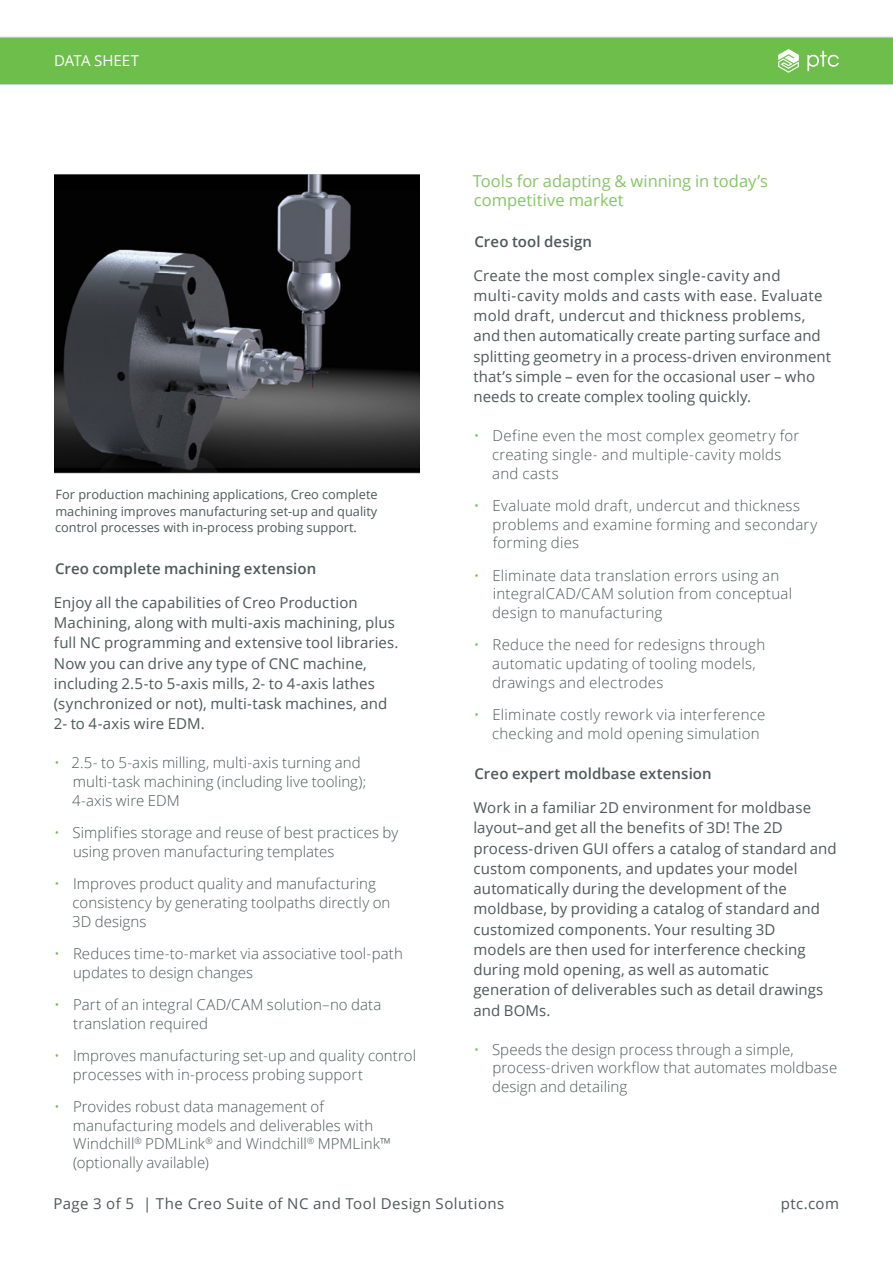
<style>
.page{position:relative;width:893px;height:1263px;background:#fff}
.page>*{position:absolute;margin:0;border:0;box-sizing:border-box;transform-origin:0 0}
.t1{font:16.5px/19.5px "Open Sans";color:#85c664}
.t2{font:300 15px/18.8px "Open Sans";letter-spacing:.01em;color:#4e585a}
.t3{font:15px/20.2px "Open Sans";letter-spacing:.005em;color:#4e585a}
.t4{font:600 15px "Open Sans";letter-spacing:.005em;color:#4e585a}
.t5{font:15px "Open Sans";letter-spacing:.03em;color:#4e585a}
.t6{font:15px "Open Sans";color:#fff}
.t7{font:12.75px/16.5px "Open Sans";color:#4e585a;text-align:justify}
.s1{color:#6ebe4b}
</style>
<div class="page">
<div style="left:0;top:37px;width:893px;height:48px;background:#6ebe4b"></div>
<img style="left:54px;top:174px;width:365px;height:299px">
<p class="t6" style="left:54px;top:50px;width:87px">DATA SHEET</p>
<p class="t7" style="left:55px;top:486px;width:324px">For production machining applications, Creo complete machining improves manufacturing set-up and quality control processes with in-process probing support.</p>
<p class="t4" style="left:55px;top:558px;width:263px">Creo complete machining extension</p>
<p class="t3" style="left:54px;top:592px;width:346px">Enjoy all the capabilities of Creo Production Machining, along with multi-axis machining, plus full NC programming and extensive tool libraries.<br>Now you can drive any type of CNC machine, including 2.5-to 5-axis mills, 2- to 4-axis lathes (synchronized or not), multi-task machines, and 2- to 4-axis wire EDM.</p>
<p class="t2" style="left:72px;top:753px;width:296px;text-indent:-18px"><span class="s1">•</span> 2.5- to 5-axis milling, multi-axis turning and multi-task machining (including live tooling);<br>4-axis wire EDM</p>
<p class="t2" style="left:73px;top:823px;width:327px;text-indent:-19px"><span class="s1">•</span> Simplifies storage and reuse of best practices by using proven manufacturing templates</p>
<p class="t2" style="left:72px;top:874px;width:320px;text-indent:-18px"><span class="s1">•</span> Improves product quality and manufacturing consistency by generating toolpaths directly on<br>3D designs</p>
<p class="t2" style="left:73px;top:943px;width:331px;text-indent:-19px"><span class="s1">•</span> Reduces time-to-market via associative tool-path updates to design changes</p>
<p class="t2" style="left:73px;top:994px;width:310px;text-indent:-19px"><span class="s1">•</span> Part of an integral CAD/CAM solution–no data translation required</p>
<p class="t2" style="left:73px;top:1045px;width:345px;text-indent:-19px"><span class="s1">•</span> Improves manufacturing set-up and quality control processes with in-process probing support</p>
<p class="t2" style="left:73px;top:1096px;width:320px;text-indent:-19px"><span class="s1">•</span> Provides robust data management of manufacturing models and deliverables with Windchill<sup>®</sup> PDMLink<sup>®</sup> and Windchill<sup>®</sup> MPMLink™ (optionally available)</p>
<p class="t1" style="left:473px;top:171px;width:297px">Tools for adapting &amp; winning in today’s competitive market</p>
<p class="t4" style="left:475px;top:231px;width:119px">Creo tool design</p>
<p class="t3" style="left:473px;top:265px;width:359px">Create the most complex single-cavity and multi-cavity molds and casts with ease. Evaluate mold draft, undercut and thickness problems, and then automatically create parting surface and splitting geometry in a process-driven environment that’s simple – even for the occasional user – who needs to create complex tooling quickly.</p>
<p class="t2" style="left:492px;top:426px;width:309px;text-indent:-18px"><span class="s1">•</span> Define even the most complex geometry for creating single- and multiple-cavity molds and casts</p>
<p class="t2" style="left:492px;top:496px;width:326px;text-indent:-19px"><span class="s1">•</span> Evaluate mold draft, undercut and thickness problems and examine forming and secondary forming dies</p>
<p class="t2" style="left:492px;top:565px;width:302px;text-indent:-18px"><span class="s1">•</span> Eliminate data translation errors using an integralCAD/CAM solution from conceptual design to manufacturing</p>
<p class="t2" style="left:492px;top:635px;width:275px;text-indent:-18px"><span class="s1">•</span> Reduce the need for redesigns through automatic updating of tooling models, drawings and electrodes</p>
<p class="t2" style="left:492px;top:705px;width:275px;text-indent:-18px"><span class="s1">•</span> Eliminate costly rework via interference checking and mold opening simulation</p>
<p class="t4" style="left:475px;top:764px;width:239px">Creo expert moldbase extension</p>
<p class="t3" style="left:473px;top:797px;width:365px">Work in a familiar 2D environment for moldbase layout–and get all the benefits of 3D! The 2D process-driven GUI offers a catalog of standard and custom components, and updates your model automatically during the development of the moldbase, by providing a catalog of standard and customized components. Your resulting 3D<br>models are then used for interference checking during mold opening, as well as automatic generation of deliverables such as detail drawings and BOMs.</p>
<p class="t2" style="left:492px;top:1039px;width:347px;text-indent:-18px"><span class="s1">•</span> Speeds the design process through a simple, process-driven workflow that automates moldbase design and detailing</p>
<p class="t5" style="left:53px;top:1193px;width:452px">Page 3 of 5 | The Creo Suite of NC and Tool Design Solutions</p>
<p class="t3" style="left:781px;top:1193px;width:60px">ptc.com</p>
</div>
